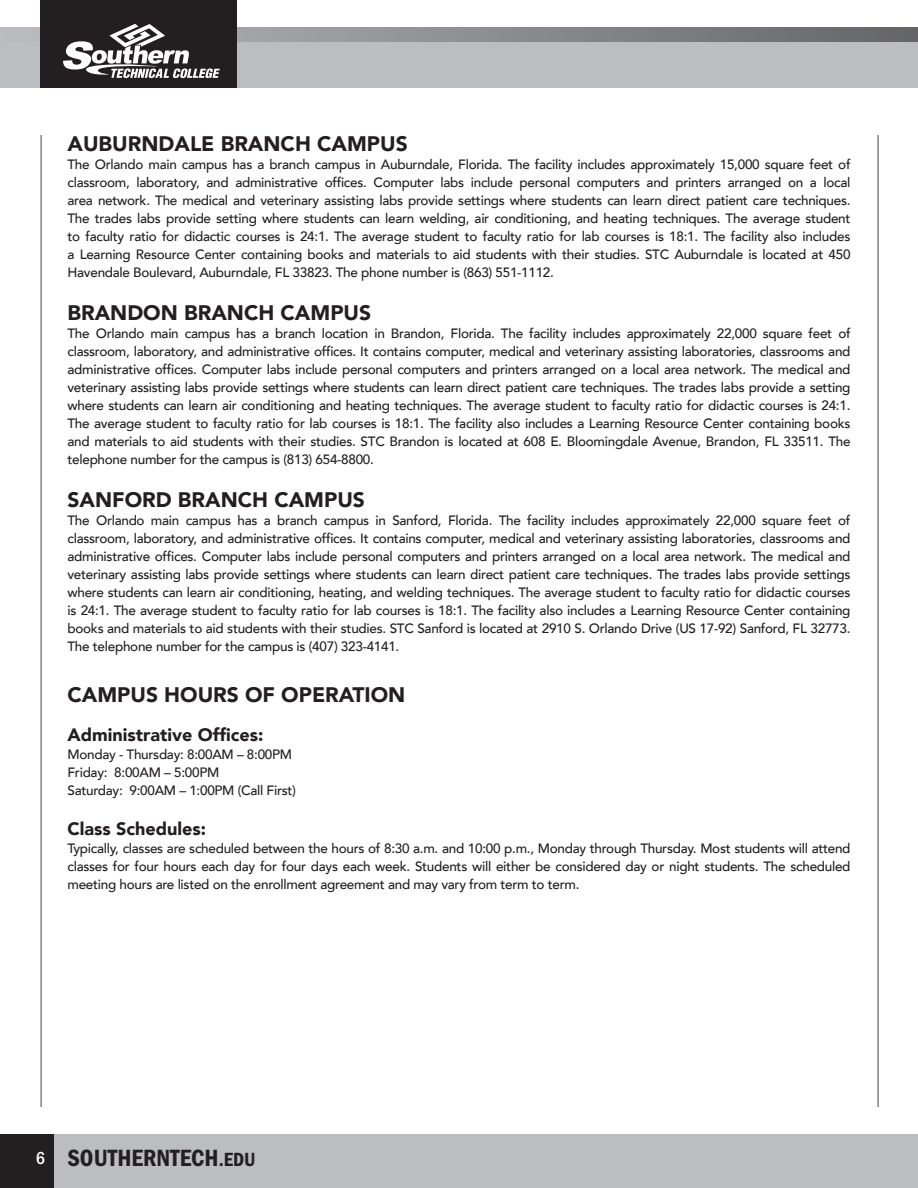
<style>
.page{position:relative;width:918px;height:1188px;background:#fff}
.page>*{position:absolute;margin:0;border:0;box-sizing:border-box;transform-origin:0 0}
.t1{font:600 condensed 24.45px "Franklin Gothic";color:#231f20}
.t2{font:900 21px "Avenir LT";color:#231f20}
.t3{font:900 18px "Avenir LT";color:#231f20}
.t4{font:500 13.5px/18px "Avenir LT";letter-spacing:-.02em;color:#231f20;text-align:justify}
.s1{font-weight:500;font-size:18px;color:#fff}
.s2{font-size:19.8px}
</style>
<div class="page">
<div style="left:0;top:41px;width:918px;height:47px;background:#bcbdc0"></div>
<div style="left:0;top:1134px;width:54px;height:54px;background:#231f20"></div>
<div style="left:54px;top:1134px;width:864px;height:54px;background:#bcbdc0"></div>
<svg style="left:0;top:27px;width:918px;height:14px;background:#86888b"></svg>
<hr style="left:40px;top:135px;width:2px;height:972px;background:#939598">
<hr style="left:878px;top:135px;width:1px;height:972px;background:#939598">
<div style="left:40px;top:0;width:197px;height:87px;background:#231f20"></div>
<svg style="left:63px;top:24px;width:157px;height:54px"></svg>
<h2 class="t2" style="left:68px;top:131px;width:342px">AUBURNDALE BRANCH CAMPUS</h2>
<p class="t4" style="left:68px;top:156px;width:785px">The Orlando main campus has a branch campus in Auburndale, Florida. The facility includes approximately 15,000 square feet of classroom, laboratory, and administrative offices. Computer labs include personal computers and printers arranged on a local area network. The medical and veterinary assisting labs provide settings where students can learn direct patient care techniques.<br>The trades labs provide setting where students can learn welding, air conditioning, and heating techniques. The average student to faculty ratio for didactic courses is 24:1. The average student to faculty ratio for lab courses is 18:1. The facility also includes a Learning Resource Center containing books and materials to aid students with their studies. STC Auburndale is located at 450<br>Havendale Boulevard, Auburndale, FL 33823. The phone number is (863) 551-1112.</p>
<h2 class="t2" style="left:68px;top:300px;width:305px">BRANDON BRANCH CAMPUS</h2>
<p class="t4" style="left:68px;top:325px;width:785px">The Orlando main campus has a branch location in Brandon, Florida. The facility includes approximately 22,000 square feet of classroom, laboratory, and administrative offices. It contains computer, medical and veterinary assisting laboratories, classrooms and administrative offices. Computer labs include personal computers and printers arranged on a local area network. The medical and veterinary assisting labs provide settings where students can learn direct patient care techniques. The trades labs provide a setting where students can learn air conditioning and heating techniques. The average student to faculty ratio for didactic courses is 24:1.<br>The average student to faculty ratio for lab courses is 18:1. The facility also includes a Learning Resource Center containing books and materials to aid students with their studies. STC Brandon is located at 608 E. Bloomingdale Avenue, Brandon, FL 33511. The telephone number for the campus is (813) 654-8800.</p>
<h2 class="t2" style="left:68px;top:487px;width:299px">SANFORD BRANCH CAMPUS</h2>
<p class="t4" style="left:68px;top:512px;width:785px">The Orlando main campus has a branch campus in Sanford, Florida. The facility includes approximately 22,000 square feet of classroom, laboratory, and administrative offices. It contains computer, medical and veterinary assisting laboratories, classrooms and administrative offices. Computer labs include personal computers and printers arranged on a local area network. The medical and veterinary assisting labs provide settings where students can learn direct patient care techniques. The trades labs provide settings where students can learn air conditioning, heating, and welding techniques. The average student to faculty ratio for didactic courses is 24:1. The average student to faculty ratio for lab courses is 18:1. The facility also includes a Learning Resource Center containing books and materials to aid students with their studies. STC Sanford is located at 2910 S. Orlando Drive (US 17-92) Sanford, FL 32773.<br>The telephone number for the campus is (407) 323-4141.</p>
<h2 class="t2" style="left:68px;top:682px;width:339px">CAMPUS HOURS OF OPERATION</h2>
<h3 class="t3" style="left:68px;top:724px;width:198px">Administrative Offices:</h3>
<p class="t4" style="left:68px;top:746px;width:230px;text-align:left">Monday - Thursday: 8:00AM – 8:00PM<br>Friday: 8:00AM – 5:00PM<br>Saturday: 9:00AM – 1:00PM (Call First)</p>
<h3 class="t3" style="left:68px;top:818px;width:140px">Class Schedules:</h3>
<p class="t4" style="left:68px;top:840px;width:785px">Typically, classes are scheduled between the hours of 8:30 a.m. and 10:00 p.m., Monday through Thursday. Most students will attend classes for four hours each day for four days each week. Students will either be considered day or night students. The scheduled meeting hours are listed on the enrollment agreement and may vary from term to term.</p>
<h1 class="t1" style="left:36px;top:1144px;width:221px"><span class="s1">6</span> SOUTHERNTECH<span class="s2">.EDU</span></h1>
</div>
